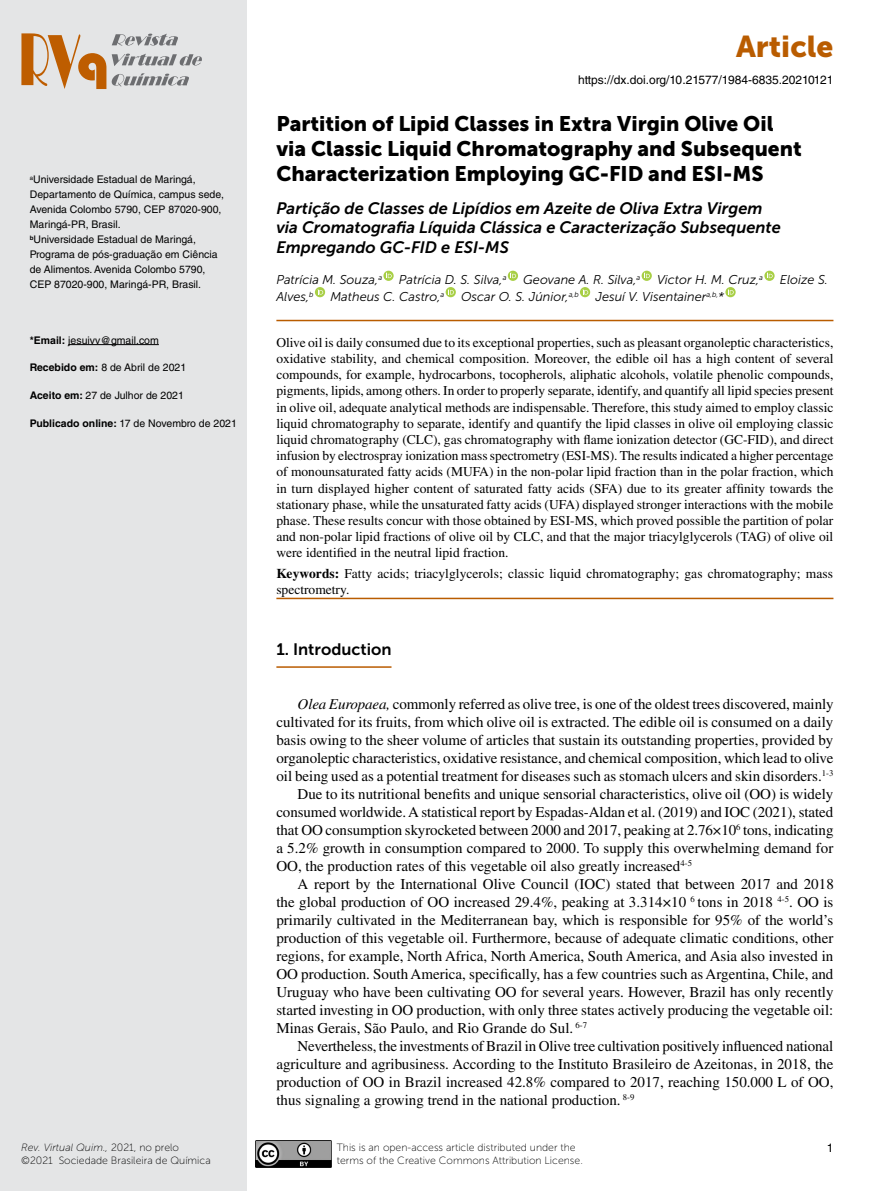
<style>
.page{position:relative;width:893px;height:1191px;background:#fff}
.page>*{position:absolute;margin:0;border:0;box-sizing:border-box;transform-origin:0 0}
.t1{font:30px "Museo Sans 900";color:#b95c00}
.t2{font:21px/25.2px "Museo Sans 900";color:#000}
.t3{font:italic 16.5px/19.8px "Museo Sans 700";color:#000}
.t4{font:16.5px "Museo Sans 700";color:#000}
.t5{font:15px "Times LT Std";color:#000}
.t6{font:13.5px/16.2px "Times LT Std";letter-spacing:.005em;color:#000;text-align:justify}
.t7{font:italic 12.75px "Museo Sans 300";color:#000}
.t8{font:12px "Helvetica LT Std";color:#000}
.t9{font:10.5px/15px "Helvetica LT Std";color:#000}
.t10{font:10.5px/12.6px "Museo Sans 100";color:#000}
.s1{font-weight:700}
.s2{font-style:italic}
</style>
<div class="page">
<div style="left:0;top:0;width:246px;height:1191px;background:#e4e5e6"></div>
<img style="left:255px;top:1140px;width:77px;height:27px">
<svg style="left:21px;top:33px;width:85px;height:56px"></svg>
<svg style="left:112px;top:73px;width:77px;height:13px"></svg>
<svg style="left:112px;top:54px;width:90px;height:12px"></svg>
<svg style="left:112px;top:34px;width:66px;height:12px"></svg>
<hr style="left:68px;top:344px;width:91px;height:1px;background:#000">
<hr style="left:276px;top:320px;width:557px;height:1px;background:#b95c00">
<hr style="left:276px;top:597px;width:557px;height:2px;background:#b95c00">
<hr style="left:276px;top:666px;width:115px;height:2px;background:#b95c00">
<svg style="left:383px;top:271px;width:11px;height:10px"></svg>
<svg style="left:386px;top:272px;width:6px;height:6px"></svg>
<svg style="left:508px;top:271px;width:10px;height:10px"></svg>
<svg style="left:511px;top:272px;width:5px;height:6px"></svg>
<svg style="left:642px;top:271px;width:10px;height:10px"></svg>
<svg style="left:644px;top:272px;width:6px;height:6px"></svg>
<svg style="left:764px;top:271px;width:11px;height:10px"></svg>
<svg style="left:767px;top:272px;width:6px;height:6px"></svg>
<svg style="left:315px;top:287px;width:10px;height:10px"></svg>
<svg style="left:318px;top:289px;width:5px;height:5px"></svg>
<svg style="left:446px;top:287px;width:10px;height:10px"></svg>
<svg style="left:448px;top:289px;width:6px;height:5px"></svg>
<svg style="left:580px;top:287px;width:10px;height:10px"></svg>
<svg style="left:583px;top:289px;width:5px;height:5px"></svg>
<svg style="left:725px;top:287px;width:11px;height:10px"></svg>
<svg style="left:728px;top:289px;width:6px;height:5px"></svg>
<p class="t9" style="left:30px;top:172px;width:196px"><sup>a</sup>Universidade Estadual de Maringá, Departamento de Química, campus sede, Avenida Colombo 5790, CEP 87020-900, Maringá-PR, Brasil.<br><sup>b</sup>Universidade Estadual de Maringá, Programa de pós-graduação em Ciência de Alimentos. Avenida Colombo 5790, CEP 87020-900, Maringá-PR, Brasil.</p>
<p class="t9" style="left:30px;top:332px;width:131px"><span class="s1">*Email:</span> jesuivv@gmail.com</p>
<p class="t9" style="left:30px;top:360px;width:158px"><span class="s1">Recebido em:</span> 8 de Abril de 2021</p>
<p class="t9" style="left:30px;top:388px;width:156px"><span class="s1">Aceito em:</span> 27 de Julhor de 2021</p>
<p class="t9" style="left:30px;top:416px;width:209px"><span class="s1">Publicado online:</span> 17 de Novembro de 2021</p>
<p class="t10" style="left:21px;top:1141px;width:191px"><span class="s2">Rev. Virtual Quim.,</span> 2021, no prelo ©2021 Sociedade Brasileira de Química</p>
<h1 class="t1" style="left:736px;top:29px;width:99px">Article</h1>
<p class="t8" style="left:578px;top:72px;width:257px">https://dx.doi.org/10.21577/1984-6835.20210121</p>
<h2 class="t2" style="left:276px;top:111px;width:527px">Partition of Lipid Classes in Extra Virgin Olive Oil via Classic Liquid Chromatography and Subsequent<br>Characterization Employing GC-FID and ESI-MS</h2>
<p class="t3" style="left:276px;top:198px;width:506px">Partição de Classes de Lipídios em Azeite de Oliva Extra Virgem via Cromatografia Líquida Clássica e Caracterização Subsequente<br>Empregando GC-FID e ESI-MS</p>
<p class="t7" style="left:276px;top:273px;width:107px">Patrícia M. Souza,<sup>a</sup></p>
<p class="t7" style="left:399px;top:273px;width:109px">Patrícia D. S. Silva,<sup>a</sup></p>
<p class="t7" style="left:523px;top:273px;width:119px">Geovane A. R. Silva,<sup>a</sup></p>
<p class="t7" style="left:657px;top:273px;width:108px">Victor H. M. Cruz,<sup>a</sup></p>
<p class="t7" style="left:780px;top:273px;width:50px">Eloize S.</p>
<p class="t7" style="left:276px;top:289px;width:39px">Alves,<sup>b</sup></p>
<p class="t7" style="left:330px;top:289px;width:116px">Matheus C. Castro,<sup>a</sup></p>
<p class="t7" style="left:461px;top:289px;width:119px">Oscar O. S. Júnior,<sup>a,b</sup></p>
<p class="t7" style="left:595px;top:289px;width:130px">Jesuí V. Visentainer<sup>a,b,</sup>*</p>
<p class="t6" style="left:276px;top:334px;width:559px">Olive oil is daily consumed due to its exceptional properties, such as pleasant organoleptic characteristics, oxidative stability, and chemical composition. Moreover, the edible oil has a high content of several compounds, for example, hydrocarbons, tocopherols, aliphatic alcohols, volatile phenolic compounds, pigments, lipids, among others. In order to properly separate, identify, and quantify all lipid species present in olive oil, adequate analytical methods are indispensable. Therefore, this study aimed to employ classic liquid chromatography to separate, identify and quantify the lipid classes in olive oil employing classic liquid chromatography (CLC), gas chromatography with flame ionization detector (GC-FID), and direct infusion by electrospray ionization mass spectrometry (ESI-MS). The results indicated a higher percentage of monounsaturated fatty acids (MUFA) in the non-polar lipid fraction than in the polar fraction, which in turn displayed higher content of saturated fatty acids (SFA) due to its greater affinity towards the stationary phase, while the unsaturated fatty acids (UFA) displayed stronger interactions with the mobile phase. These results concur with those obtained by ESI-MS, which proved possible the partition of polar and non-polar lipid fractions of olive oil by CLC, and that the major triacylglycerols (TAG) of olive oil were identified in the neutral lipid fraction.</p>
<p class="t6" style="left:276px;top:565px;width:558px"><span class="s1">Keywords:</span> Fatty acids; triacylglycerols; classic liquid chromatography; gas chromatography; mass spectrometry.</p>
<p class="t4" style="left:276px;top:640px;width:117px">1. Introduction</p>
<p class="t5" style="left:298px;top:695px;width:537px"><span class="s2">Olea Europaea,</span> commonly referred as olive tree, is one of the oldest trees discovered, mainly</p>
<p class="t5" style="left:276px;top:713px;width:558px">cultivated for its fruits, from which olive oil is extracted. The edible oil is consumed on a daily</p>
<p class="t5" style="left:276px;top:731px;width:558px">basis owing to the sheer volume of articles that sustain its outstanding properties, provided by</p>
<p class="t5" style="left:276px;top:749px;width:558px">organoleptic characteristics, oxidative resistance, and chemical composition, which lead to olive</p>
<p class="t5" style="left:276px;top:767px;width:559px">oil being used as a potential treatment for diseases such as stomach ulcers and skin disorders.<sup>1-3</sup></p>
<p class="t5" style="left:298px;top:785px;width:537px">Due to its nutritional benefits and unique sensorial characteristics, olive oil (OO) is widely</p>
<p class="t5" style="left:276px;top:803px;width:558px">consumed worldwide. A statistical report by Espadas-Aldan et al. (2019) and IOC (2021), stated</p>
<p class="t5" style="left:276px;top:821px;width:559px">that OO consumption skyrocketed between 2000 and 2017, peaking at 2.76×10<sup>6</sup> tons, indicating</p>
<p class="t5" style="left:276px;top:839px;width:559px">a 5.2% growth in consumption compared to 2000. To supply this overwhelming demand for</p>
<p class="t5" style="left:276px;top:857px;width:417px">OO, the production rates of this vegetable oil also greatly increased<sup>4-5</sup></p>
<p class="t5" style="left:298px;top:875px;width:538px">A report by the International Olive Council (IOC) stated that between 2017 and 2018</p>
<p class="t5" style="left:276px;top:893px;width:559px">the global production of OO increased 29.4%, peaking at 3.314×10 <sup>6</sup> tons in 2018 <sup>4-5</sup>. OO is</p>
<p class="t5" style="left:276px;top:911px;width:559px">primarily cultivated in the Mediterranean bay, which is responsible for 95% of the world’s</p>
<p class="t5" style="left:276px;top:929px;width:559px">production of this vegetable oil. Furthermore, because of adequate climatic conditions, other</p>
<p class="t5" style="left:276px;top:947px;width:558px">regions, for example, North Africa, North America, South America, and Asia also invested in</p>
<p class="t5" style="left:276px;top:965px;width:559px">OO production. South America, specifically, has a few countries such as Argentina, Chile, and</p>
<p class="t5" style="left:276px;top:983px;width:559px">Uruguay who have been cultivating OO for several years. However, Brazil has only recently</p>
<p class="t5" style="left:276px;top:1001px;width:558px">started investing in OO production, with only three states actively producing the vegetable oil:</p>
<p class="t5" style="left:276px;top:1019px;width:312px">Minas Gerais, São Paulo, and Rio Grande do Sul. <sup>6-7</sup></p>
<p class="t5" style="left:298px;top:1037px;width:537px">Nevertheless, the investments of Brazil in Olive tree cultivation positively influenced national</p>
<p class="t5" style="left:276px;top:1055px;width:558px">agriculture and agribusiness. According to the Instituto Brasileiro de Azeitonas, in 2018, the</p>
<p class="t5" style="left:276px;top:1073px;width:559px">production of OO in Brazil increased 42.8% compared to 2017, reaching 150.000 L of OO,</p>
<p class="t5" style="left:276px;top:1091px;width:359px">thus signaling a growing trend in the national production. <sup>8-9</sup></p>
<p class="t10" style="left:337px;top:1141px;width:248px">This is an open-access article distributed under the terms of the Creative Commons Attribution License.</p>
<p class="t8" style="left:827px;top:1140px;width:8px">1</p>
</div>
